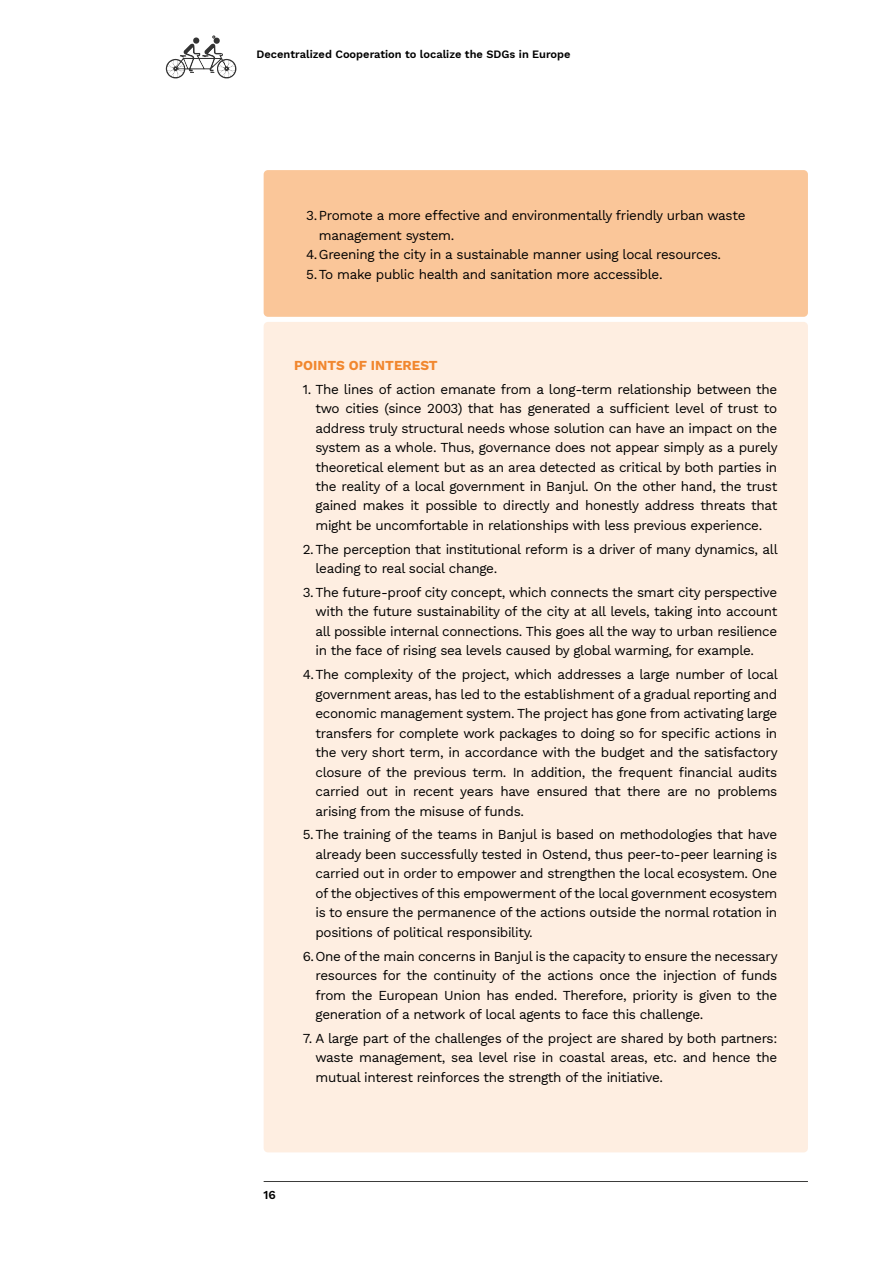
<style>
.page{position:relative;width:893px;height:1263px;background:#fff}
.page>*{position:absolute;margin:0;border:0;box-sizing:border-box;transform-origin:0 0}
.t1{font:13.5px/19.5px "Work Sans";letter-spacing:-.025em;color:#000;text-align:justify}
.t2{font:13.5px "Work Sans";color:#f1872f}
.t3{font:12px "Work Sans";color:#000}
.t4{font:11.1px "Work Sans";color:#000}
</style>
<div class="page">
<svg style="left:166px;top:35px;width:70px;height:43px"></svg>
<hr style="left:264px;top:1181px;width:544px;height:1px;background:#3c3c3b">
<div style="left:264px;top:170px;width:544px;height:147px;background:#fac699;border-radius:4px"></div>
<div style="left:264px;top:322px;width:544px;height:830px;background:#feeee1;border-radius:4px"></div>
<p class="t4" style="left:257px;top:46px;width:316px">Decentralized Cooperation to localize the SDGs in Europe</p>
<p class="t1" style="left:306px;top:205px;width:441px">3.Promote a more effective and environmentally friendly urban waste</p>
<p class="t1" style="left:319px;top:225px;width:137px">management system.</p>
<p class="t1" style="left:306px;top:244px;width:416px">4.Greening the city in a sustainable manner using local resources.</p>
<p class="t1" style="left:306px;top:264px;width:358px">5.To make public health and sanitation more accessible.</p>
<p class="t2" style="left:294px;top:355px;width:145px">POINTS OF INTEREST</p>
<p class="t1" style="left:315px;top:379px;width:464px;text-indent:-13px">1. The lines of action emanate from a long-term relationship between the two cities (since 2003) that has generated a sufficient level of trust to address truly structural needs whose solution can have an impact on the system as a whole. Thus, governance does not appear simply as a purely theoretical element but as an area detected as critical by both parties in the reality of a local government in Banjul. On the other hand, the trust gained makes it possible to directly and honestly address threats that might be uncomfortable in relationships with less previous experience.</p>
<p class="t1" style="left:315px;top:539px;width:464px;text-indent:-13px">2.The perception that institutional reform is a driver of many dynamics, all leading to real social change.</p>
<p class="t1" style="left:315px;top:582px;width:463px;text-indent:-13px">3.The future-proof city concept, which connects the smart city perspective with the future sustainability of the city at all levels, taking into account all possible internal connections. This goes all the way to urban resilience in the face of rising sea levels caused by global warming, for example.</p>
<p class="t1" style="left:315px;top:664px;width:464px;text-indent:-13px">4.The complexity of the project, which addresses a large number of local government areas, has led to the establishment of a gradual reporting and economic management system. The project has gone from activating large transfers for complete work packages to doing so for specific actions in the very short term, in accordance with the budget and the satisfactory closure of the previous term. In addition, the frequent financial audits carried out in recent years have ensured that there are no problems arising from the misuse of funds.</p>
<p class="t1" style="left:315px;top:824px;width:463px;text-indent:-13px">5.The training of the teams in Banjul is based on methodologies that have already been successfully tested in Ostend, thus peer-to-peer learning is carried out in order to empower and strengthen the local ecosystem. One of the objectives of this empowerment of the local government ecosystem is to ensure the permanence of the actions outside the normal rotation in positions of political responsibility.</p>
<p class="t1" style="left:315px;top:946px;width:464px;text-indent:-13px">6.One of the main concerns in Banjul is the capacity to ensure the necessary resources for the continuity of the actions once the injection of funds from the European Union has ended. Therefore, priority is given to the generation of a network of local agents to face this challenge.</p>
<p class="t1" style="left:315px;top:1028px;width:463px;text-indent:-13px">7. A large part of the challenges of the project are shared by both partners: waste management, sea level rise in coastal areas, etc. and hence the mutual interest reinforces the strength of the initiative.</p>
<p class="t3" style="left:264px;top:1185px;width:14px">16</p>
</div>
